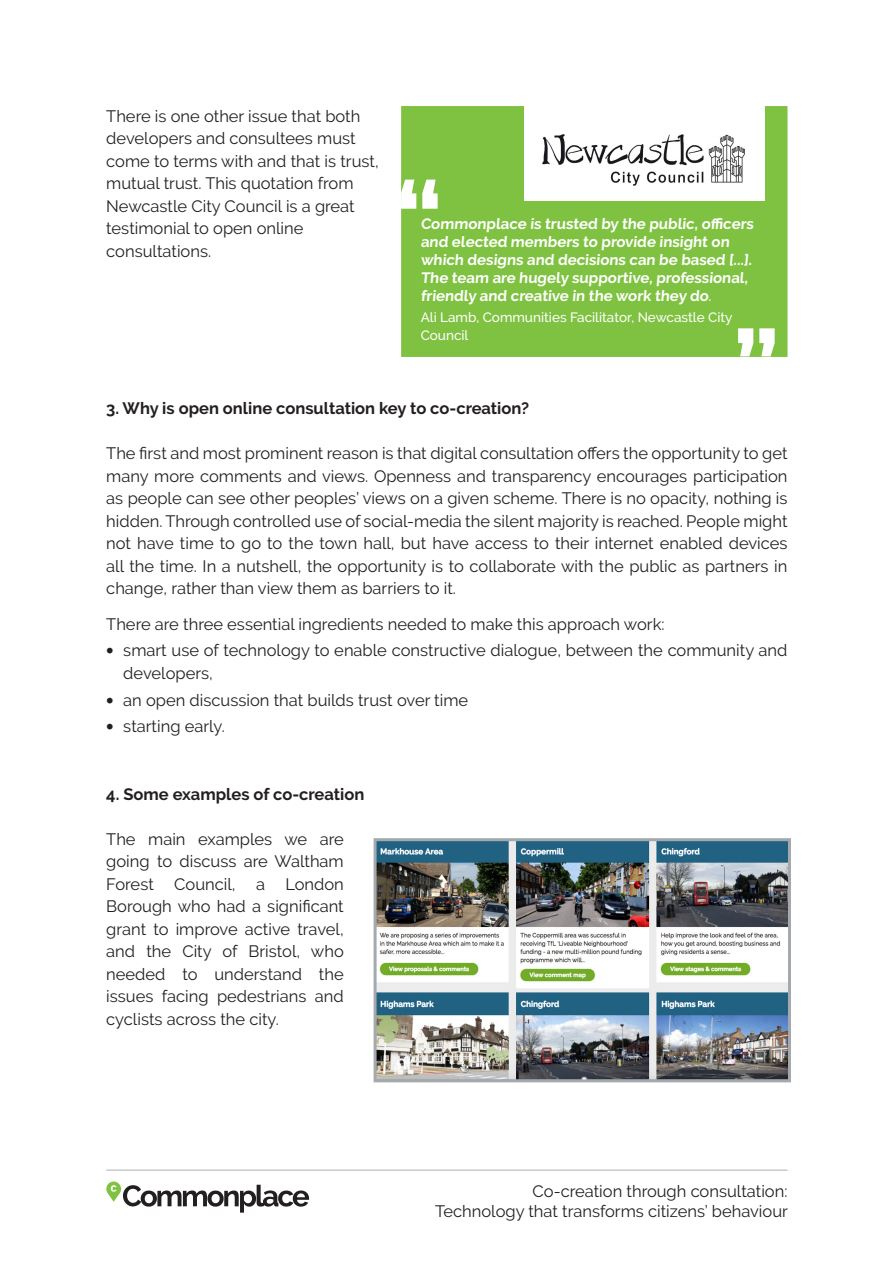
<style>
.page{position:relative;width:893px;height:1263px;background:#fff}
.page>*{position:absolute;margin:0;border:0;box-sizing:border-box;transform-origin:0 0}
.t1{font:16.5px/22.5px "Raleway";color:#231f20;text-align:justify}
.t2{font:700 16.5px "Raleway";color:#231f20}
.t3{font:700 15px/18px "Raleway";color:#fff}
.t4{font:500 13.5px/18px "Raleway";color:#fff}
.s1{font-weight:500}
.s2{font-family:"Tahoma"}
</style>
<div class="page">
<div style="left:401px;top:106px;width:386px;height:251px;background:#7fc241"></div>
<div style="left:524px;top:93px;width:241px;height:108px;background:#fff"></div>
<img style="left:542px;top:135px;width:202px;height:50px">
<svg style="left:738px;top:328px;width:37px;height:28px"></svg>
<svg style="left:401px;top:180px;width:37px;height:29px"></svg>
<svg style="left:106px;top:1181px;width:203px;height:31px"></svg>
<hr style="left:106px;top:1169px;width:681px;height:2px;background:#c7c8ca">
<img style="left:378px;top:842px;width:409px;height:236px">
<div style="left:374px;top:838px;width:417px;height:244px;border:3px solid #a3a9ad"></div>
<p class="t1" style="left:106px;top:105px;width:256px">There is one other issue that both</p>
<p class="t1" style="left:106px;top:127px;width:251px">developers and consultees must</p>
<p class="t1" style="left:106px;top:150px;width:274px">come to terms with and that is trust,</p>
<p class="t1" style="left:106px;top:172px;width:249px">mutual trust. This quotation from</p>
<p class="t1" style="left:106px;top:195px;width:250px">Newcastle City Council is a great</p>
<p class="t1" style="left:106px;top:217px;width:199px">testimonial to open online</p>
<p class="t1" style="left:106px;top:240px;width:106px">consultations.</p>
<p class="t3" style="left:421px;top:215px;width:336px">Commonplace is trusted by the public, officers and elected members to provide insight on which designs and decisions can be based [...].<br>The team are hugely supportive, professional, friendly and creative in the work they do<span class="s1">.</span></p>
<p class="t4" style="left:421px;top:308px;width:313px">Ali Lamb, Communities Facilitator, Newcastle City<br>Council</p>
<p class="t2" style="left:106px;top:399px;width:424px">3. Why is open online consultation key to co-creation?</p>
<p class="t1" style="left:106px;top:442px;width:683px">The first and most prominent reason is that digital consultation offers the opportunity to get many more comments and views. Openness and transparency encourages participation as people can see other peoples’ views on a given scheme. There is no opacity, nothing is hidden. Through controlled use of social-media the silent majority is reached. People might not have time to go to the town hall, but have access to their internet enabled devices all the time. In a nutshell, the opportunity is to collaborate with the public as partners in change, rather than view them as barriers to it.</p>
<p class="t1" style="left:106px;top:612px;width:560px">There are three essential ingredients needed to make this approach work:</p>
<p class="t1" style="left:123px;top:639px;width:666px;text-indent:-17px"><span class="s2">•</span> smart use of technology to enable constructive dialogue, between the community and developers,</p>
<p class="t1" style="left:106px;top:688px;width:363px"><span class="s2">•</span> an open discussion that builds trust over time</p>
<p class="t1" style="left:106px;top:715px;width:120px"><span class="s2">•</span> starting early.</p>
<p class="t2" style="left:106px;top:785px;width:259px">4. Some examples of co-creation</p>
<p class="t1" style="left:106px;top:828px;width:239px">The main examples we are going to discuss are Waltham Forest Council, a London Borough who had a significant grant to improve active travel, and the City of Bristol, who needed to understand the issues facing pedestrians and cyclists across the city.</p>
<p class="t1" style="left:533px;top:1180px;width:256px">Co-creation through consultation:</p>
<p class="t1" style="left:435px;top:1199px;width:354px">Technology that transforms citizens’ behaviour</p>
</div>
